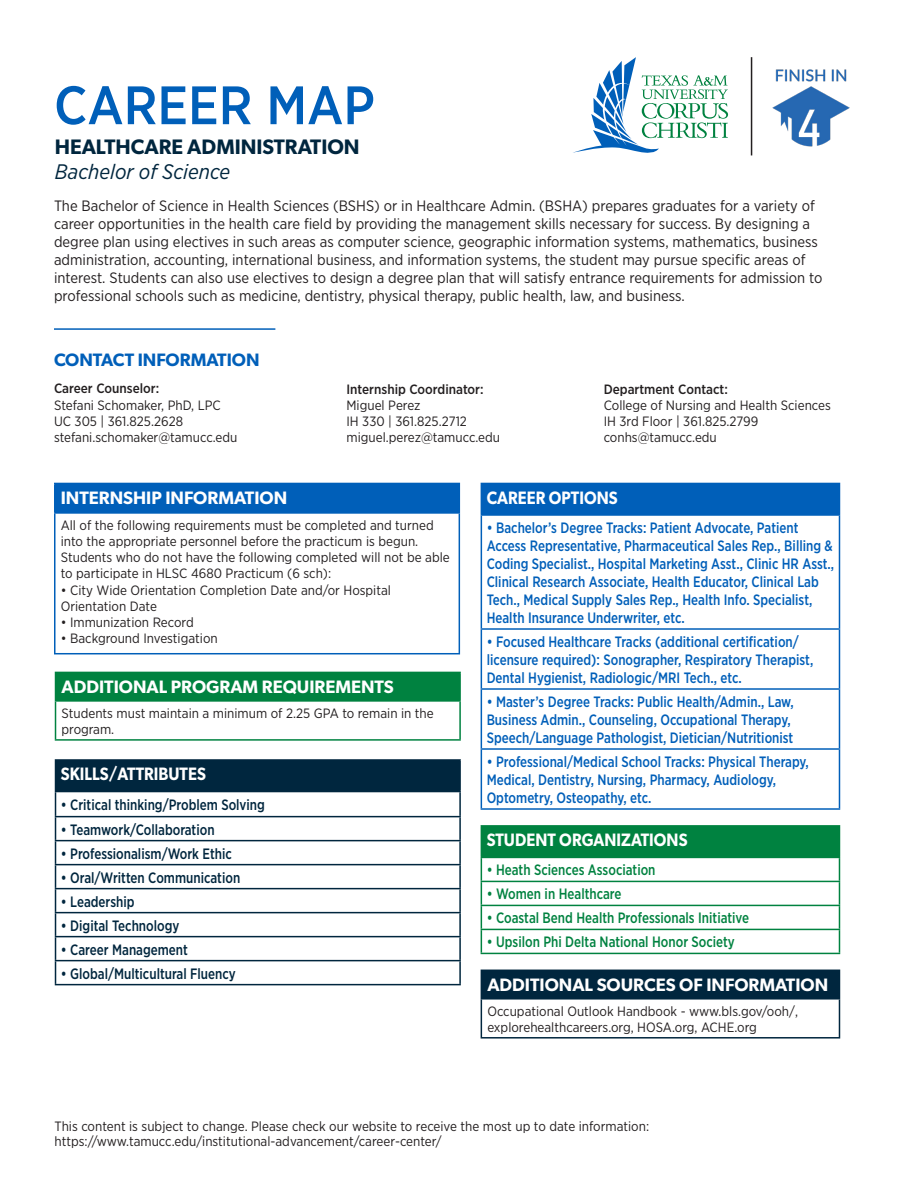
<style>
.page{position:relative;width:918px;height:1188px;background:#fff}
.page>*{position:absolute;margin:0;border:0;box-sizing:border-box;transform-origin:0 0}
.t1{font:500 54px "Gotham Narrow";color:#005fb9}
.t2{font:600 21px "Gibson";color:#00263e}
.t3{font:italic 21px "Gotham Narrow";color:#00263e}
.t4{font:600 18px "Gibson";color:#fff}
.t5{font:600 18px "Gibson";color:#fff;scale:.89 1}
.t6{font:600 18px "Gibson";color:#005fb9}
.t7{font:500 15px/18px "Gotham Narrow";color:#005fb9;scale:.89 1}
.t8{font:15px/18px "Gotham Narrow";color:#231f20}
.t9{font:500 15px "Gotham Narrow";color:#00263e;scale:.89 1}
.t10{font:500 15px "Gotham Narrow";color:#008240;scale:.89 1}
.t11{font:13.5px/16.2px "Gotham Narrow";color:#231f20}
.t12{font:500 13.5px "Gotham Narrow";color:#231f20}
</style>
<div class="page">
<img style="left:772px;top:69px;width:78px;height:78px">
<svg style="left:573px;top:57px;width:155px;height:96px"></svg>
<hr style="left:751px;top:57px;width:1px;height:98px;background:#231f20">
<div style="left:55px;top:483px;width:404px;height:30px;background:#005fb9"></div>
<hr style="left:54px;top:483px;width:406px;height:1px;background:#005fb9">
<hr style="left:54px;top:484px;width:2px;height:28px;background:#005fb9">
<svg style="left:459px;top:484px;width:1px;height:28px"></svg>
<hr style="left:54px;top:512px;width:406px;height:2px;background:#005fb9">
<hr style="left:54px;top:514px;width:2px;height:139px;background:#005fb9">
<hr style="left:459px;top:514px;width:1px;height:139px;background:#005fb9">
<hr style="left:54px;top:653px;width:406px;height:1px;background:#005fb9">
<div style="left:56px;top:760px;width:404px;height:32px;background:#00263e"></div>
<svg style="left:56px;top:792px;width:403px;height:192px"></svg>
<hr style="left:55px;top:759px;width:406px;height:2px;background:#00263e">
<hr style="left:55px;top:761px;width:1px;height:30px;background:#00263e">
<hr style="left:459px;top:761px;width:2px;height:30px;background:#00263e">
<hr style="left:55px;top:791px;width:406px;height:1px;background:#00263e">
<hr style="left:459px;top:792px;width:2px;height:24px;background:#00263e">
<hr style="left:55px;top:816px;width:406px;height:1px;background:#00263e">
<hr style="left:459px;top:817px;width:2px;height:23px;background:#00263e">
<hr style="left:55px;top:840px;width:406px;height:1px;background:#00263e">
<hr style="left:459px;top:841px;width:2px;height:23px;background:#00263e">
<hr style="left:55px;top:864px;width:406px;height:1px;background:#00263e">
<hr style="left:459px;top:865px;width:2px;height:23px;background:#00263e">
<hr style="left:55px;top:888px;width:406px;height:1px;background:#00263e">
<hr style="left:459px;top:889px;width:2px;height:23px;background:#00263e">
<hr style="left:55px;top:912px;width:406px;height:1px;background:#00263e">
<hr style="left:459px;top:913px;width:2px;height:23px;background:#00263e">
<hr style="left:55px;top:936px;width:406px;height:1px;background:#00263e">
<hr style="left:459px;top:937px;width:2px;height:23px;background:#00263e">
<hr style="left:55px;top:960px;width:406px;height:1px;background:#00263e">
<svg style="left:55px;top:792px;width:1px;height:192px"></svg>
<hr style="left:459px;top:961px;width:2px;height:23px;background:#00263e">
<hr style="left:55px;top:984px;width:406px;height:1px;background:#00263e">
<div style="left:481px;top:483px;width:358px;height:32px;background:#005fb9"></div>
<svg style="left:482px;top:516px;width:357px;height:292px"></svg>
<hr style="left:481px;top:483px;width:359px;height:1px;background:#005fb9">
<hr style="left:839px;top:484px;width:1px;height:30px;background:#005fb9">
<hr style="left:481px;top:514px;width:359px;height:2px;background:#005fb9">
<hr style="left:481px;top:516px;width:1px;height:112px;background:#005fb9">
<hr style="left:839px;top:516px;width:1px;height:112px;background:#005fb9">
<hr style="left:481px;top:628px;width:359px;height:2px;background:#005fb9">
<hr style="left:481px;top:630px;width:1px;height:58px;background:#005fb9">
<hr style="left:839px;top:630px;width:1px;height:58px;background:#005fb9">
<hr style="left:481px;top:688px;width:359px;height:2px;background:#005fb9">
<hr style="left:481px;top:690px;width:1px;height:58px;background:#005fb9">
<hr style="left:839px;top:690px;width:1px;height:58px;background:#005fb9">
<hr style="left:481px;top:748px;width:359px;height:2px;background:#005fb9">
<hr style="left:481px;top:750px;width:1px;height:58px;background:#005fb9">
<hr style="left:839px;top:750px;width:1px;height:58px;background:#005fb9">
<hr style="left:481px;top:808px;width:359px;height:2px;background:#005fb9">
<div style="left:481px;top:826px;width:358px;height:31px;background:#008240"></div>
<hr style="left:481px;top:825px;width:359px;height:2px;background:#008240">
<hr style="left:839px;top:827px;width:1px;height:30px;background:#008240">
<svg style="left:481px;top:857px;width:359px;height:96px"></svg>
<hr style="left:481px;top:905px;width:359px;height:1px;background:#008240">
<hr style="left:481px;top:929px;width:359px;height:1px;background:#008240">
<hr style="left:481px;top:953px;width:359px;height:1px;background:#008240">
<div style="left:481px;top:970px;width:358px;height:29px;background:#00263e"></div>
<hr style="left:481px;top:970px;width:359px;height:1px;background:#00263e">
<svg style="left:839px;top:971px;width:1px;height:27px"></svg>
<hr style="left:481px;top:998px;width:359px;height:2px;background:#00263e">
<hr style="left:481px;top:1000px;width:1px;height:37px;background:#00263e">
<hr style="left:839px;top:1000px;width:1px;height:37px;background:#00263e">
<hr style="left:481px;top:1037px;width:359px;height:2px;background:#00263e">
<div style="left:56px;top:672px;width:404px;height:29px;background:#008240"></div>
<hr style="left:55px;top:672px;width:406px;height:1px;background:#008240">
<svg style="left:55px;top:673px;width:1px;height:27px"></svg>
<hr style="left:459px;top:673px;width:2px;height:27px;background:#008240">
<hr style="left:55px;top:700px;width:406px;height:2px;background:#008240">
<hr style="left:55px;top:702px;width:1px;height:37px;background:#008240">
<hr style="left:459px;top:702px;width:2px;height:37px;background:#008240">
<hr style="left:55px;top:739px;width:406px;height:2px;background:#008240">
<hr style="left:54px;top:328px;width:221px;height:2px;background:#005fb9">
<p class="t1" style="left:54px;top:71px;width:322px">CAREER MAP</p>
<p class="t2" style="left:55px;top:134px;width:306px">HEALTHCARE ADMINISTRATION</p>
<p class="t3" style="left:55px;top:159px;width:177px">Bachelor of Science</p>
<p class="t8" style="left:54px;top:197px;width:770px">The Bachelor of Science in Health Sciences (BSHS) or in Healthcare Admin. (BSHA) prepares graduates for a variety of career opportunities in the health care field by providing the management skills necessary for success. By designing a degree plan using electives in such areas as computer science, geographic information systems, mathematics, business administration, accounting, international business, and information systems, the student may pursue specific areas of interest. Students can also use electives to design a degree plan that will satisfy entrance requirements for admission to professional schools such as medicine, dentistry, physical therapy, public health, law, and business.</p>
<p class="t6" style="left:54px;top:349px;width:207px">CONTACT INFORMATION</p>
<p class="t12" style="left:54px;top:380px;width:107px">Career Counselor:</p>
<p class="t11" style="left:54px;top:397px;width:168px">Stefani Schomaker, PhD, LPC</p>
<p class="t11" style="left:54px;top:413px;width:185px">UC 305 | 361.825.2628 stefani.schomaker@tamucc.edu</p>
<p class="t12" style="left:346px;top:380px;width:139px">Internship Coordinator:</p>
<p class="t11" style="left:346px;top:397px;width:75px">Miguel Perez</p>
<p class="t11" style="left:346px;top:413px;width:122px">IH 330 | 361.825.2712</p>
<p class="t11" style="left:346px;top:429px;width:155px">miguel.perez@tamucc.edu</p>
<p class="t12" style="left:604px;top:380px;width:126px">Department Contact:</p>
<p class="t11" style="left:604px;top:397px;width:229px">College of Nursing and Health Sciences</p>
<p class="t11" style="left:604px;top:413px;width:156px">IH 3rd Floor | 361.825.2799 conhs@tamucc.edu</p>
<p class="t4" style="left:61px;top:487px;width:228px">INTERNSHIP INFORMATION</p>
<p class="t11" style="left:61px;top:517px;width:391px">All of the following requirements must be completed and turned into the appropriate personnel before the practicum is begun.<br>Students who do not have the following completed will not be able to participate in HLSC 4680 Practicum (6 sch):</p>
<p class="t11" style="left:61px;top:581px;width:332px">• City Wide Orientation Completion Date and/or Hospital<br>Orientation Date</p>
<p class="t11" style="left:61px;top:614px;width:135px">• Immunization Record</p>
<p class="t11" style="left:61px;top:630px;width:159px">• Background Investigation</p>
<p class="t4" style="left:62px;top:676px;width:334px">ADDITIONAL PROGRAM REQUIREMENTS</p>
<p class="t11" style="left:62px;top:705px;width:374px">Students must maintain a minimum of 2.25 GPA to remain in the program.</p>
<p class="t5" style="left:61px;top:763px;width:165px">SKILLS/ATTRIBUTES</p>
<p class="t9" style="left:61px;top:795px;width:231px">• Critical thinking/Problem Solving</p>
<p class="t9" style="left:61px;top:820px;width:174px">• Teamwork/Collaboration</p>
<p class="t9" style="left:61px;top:844px;width:194px">• Professionalism/Work Ethic</p>
<p class="t9" style="left:61px;top:868px;width:203px">• Oral/Written Communication</p>
<p class="t9" style="left:61px;top:892px;width:84px">• Leadership</p>
<p class="t9" style="left:61px;top:916px;width:135px">• Digital Technology</p>
<p class="t9" style="left:61px;top:940px;width:144px">• Career Management</p>
<p class="t9" style="left:61px;top:964px;width:198px">• Global/Multicultural Fluency</p>
<p class="t5" style="left:487px;top:487px;width:149px">CAREER OPTIONS</p>
<p class="t7" style="left:487px;top:519px;width:392px">• Bachelor’s Degree Tracks: Patient Advocate, Patient Access Representative, Pharmaceutical Sales Rep., Billing &amp; Coding Specialist., Hospital Marketing Asst., Clinic HR Asst., Clinical Research Associate, Health Educator, Clinical Lab Tech., Medical Supply Sales Rep., Health Info. Specialist, Health Insurance Underwriter, etc.</p>
<p class="t7" style="left:487px;top:633px;width:369px">• Focused Healthcare Tracks (additional certification/ licensure required): Sonographer, Respiratory Therapist,<br>Dental Hygienist, Radiologic/MRI Tech., etc.</p>
<p class="t7" style="left:487px;top:693px;width:347px">• Master’s Degree Tracks: Public Health/Admin., Law,<br>Business Admin., Counseling, Occupational Therapy,<br>Speech/Language Pathologist, Dietician/Nutritionist</p>
<p class="t7" style="left:487px;top:753px;width:363px">• Professional/Medical School Tracks: Physical Therapy,<br>Medical, Dentistry, Nursing, Pharmacy, Audiology,<br>Optometry, Osteopathy, etc.</p>
<p class="t5" style="left:487px;top:829px;width:227px">STUDENT ORGANIZATIONS</p>
<p class="t10" style="left:487px;top:861px;width:191px">• Heath Sciences Association</p>
<p class="t10" style="left:487px;top:885px;width:153px">• Women in Healthcare</p>
<p class="t10" style="left:487px;top:909px;width:296px">• Coastal Bend Health Professionals Initiative</p>
<p class="t10" style="left:487px;top:933px;width:280px">• Upsilon Phi Delta National Honor Society</p>
<p class="t4" style="left:487px;top:974px;width:342px">ADDITIONAL SOURCES OF INFORMATION</p>
<p class="t11" style="left:487px;top:1002px;width:312px">Occupational Outlook Handbook - www.bls.gov/ooh/, explorehealthcareers.org, HOSA.org, ACHE.org</p>
<p class="t11" style="left:55px;top:1118px;width:596px;line-height:15px">This content is subject to change. Please check our website to receive the most up to date information: https://www.tamucc.edu/institutional-advancement/career-center/</p>
</div>
